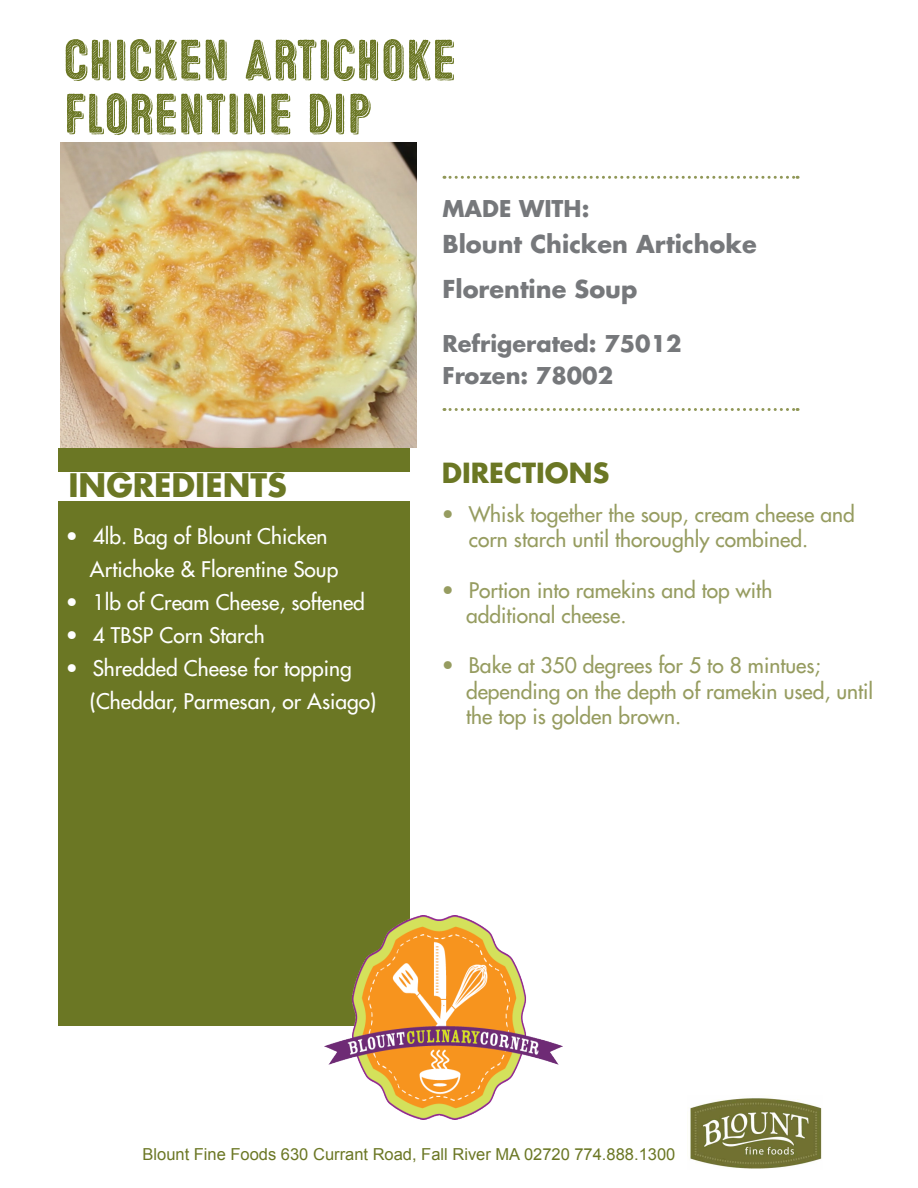
<style>
.page{position:relative;width:918px;height:1188px;background:#fff}
.page>*{position:absolute;margin:0;border:0;box-sizing:border-box;transform-origin:0 0}
.t1{font:55.5px "Microbrew Two D";color:#6b7724}
.t2{font:700 31.5px "Futura";color:#6b7724}
.t3{font:700 27px "Futura";color:#6b7724}
.t4{font:700 24px "Futura";color:#76787b}
.t5{font:700 22.5px "Futura";color:#76787b}
.t6{font:21px/25.2px "Futura";color:#969c60}
.t7{font:21px "Futura";color:#fff}
.t8{font:16.5px "Arial";color:#6b7724}
</style>
<div class="page">
<img style="left:60px;top:143px;width:356px;height:305px">
<svg style="left:444px;top:408px;width:354px;height:3px"></svg>
<svg style="left:444px;top:176px;width:354px;height:3px"></svg>
<img style="left:690px;top:1098px;width:132px;height:71px">
<div style="left:58px;top:448px;width:352px;height:578px;background:#6b7724"></div>
<div style="left:58px;top:472px;width:367px;height:28px;background:#fff"></div>
<img style="left:324px;top:915px;width:239px;height:204px">
<p class="t1" style="left:63px;top:28px;width:394px">CHICKEN ARTICHOKE</p>
<p class="t1" style="left:63px;top:82px;width:309px">FLORENTINE DIP</p>
<p class="t2" style="left:68px;top:465px;width:220px">INGREDIENTS</p>
<p class="t7" style="left:66px;top:523px;width:263px">• 4lb. Bag of Blount Chicken</p>
<p class="t7" style="left:90px;top:556px;width:250px">Artichoke &amp; Florentine Soup</p>
<p class="t7" style="left:66px;top:589px;width:301px">• 1lb of Cream Cheese, softened</p>
<p class="t7" style="left:66px;top:622px;width:201px">• 4 TBSP Corn Starch</p>
<p class="t7" style="left:66px;top:655px;width:288px">• Shredded Cheese for topping</p>
<p class="t7" style="left:90px;top:688px;width:288px">(Cheddar, Parmesan, or Asiago)</p>
<p class="t5" style="left:442px;top:193px;width:148px">MADE WITH:</p>
<p class="t4" style="left:442px;top:228px;width:316px">Blount Chicken Artichoke</p>
<p class="t4" style="left:442px;top:273px;width:196px">Florentine Soup</p>
<p class="t5" style="left:442px;top:328px;width:241px">Refrigerated: 75012</p>
<p class="t5" style="left:442px;top:361px;width:172px">Frozen: 78002</p>
<p class="t3" style="left:442px;top:455px;width:169px">DIRECTIONS</p>
<p class="t6" style="left:469px;top:502px;width:388px;text-indent:-27px">• Whisk together the soup, cream cheese and corn starch until thoroughly combined.</p>
<p class="t6" style="left:466px;top:578px;width:308px;text-indent:-24px">• Portion into ramekins and top with additional cheese.</p>
<p class="t6" style="left:466px;top:653px;width:409px;text-indent:-24px">• Bake at 350 degrees for 5 to 8 mintues; depending on the depth of ramekin used, until the top is golden brown.</p>
<p class="t8" style="left:142px;top:1143px;width:534px">Blount Fine Foods 630 Currant Road, Fall River MA 02720 774.888.1300</p>
</div>
